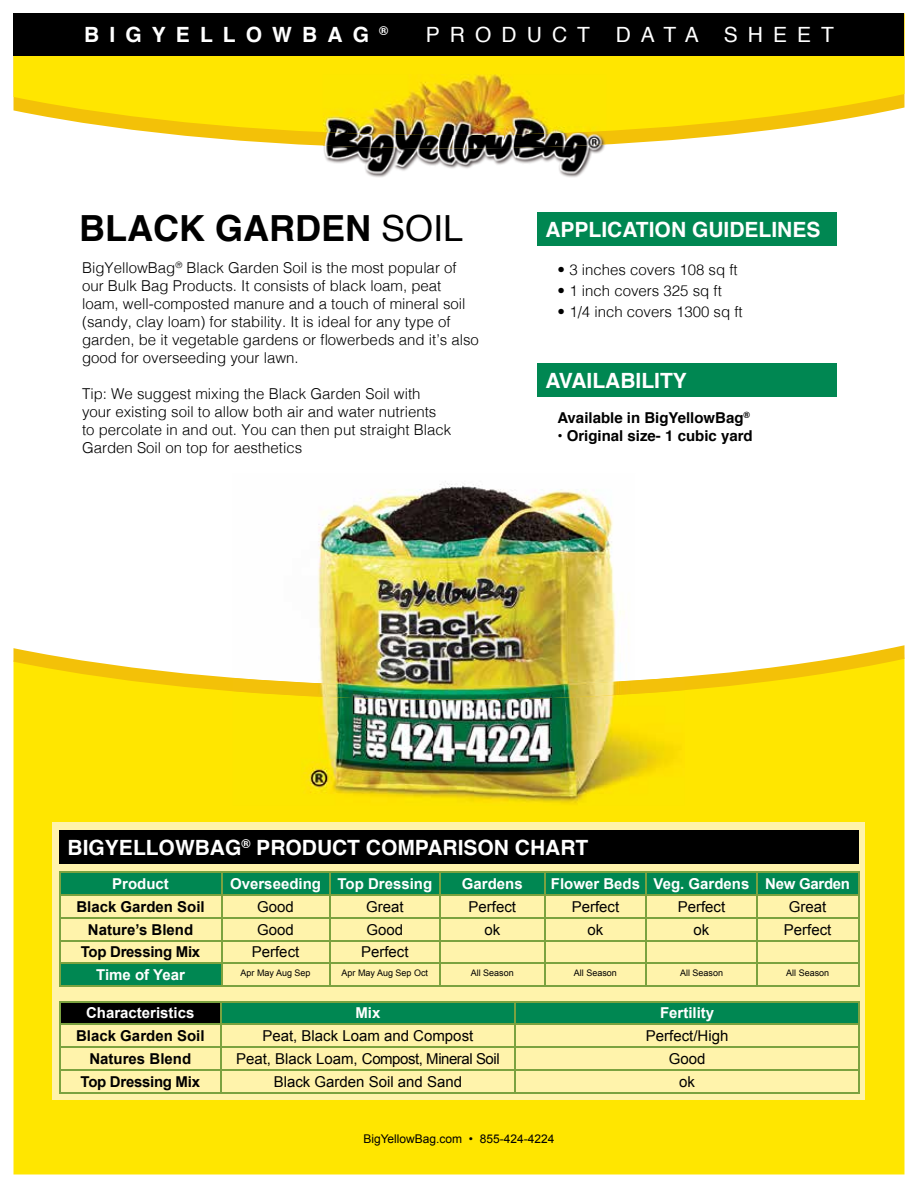
<style>
.page{position:relative;width:918px;height:1188px;background:#fff}
.page>*{position:absolute;margin:0;border:0;box-sizing:border-box;transform-origin:0 0}
.t1{font:700 36px "Helvetica";color:#000}
.t2{font:700 21px "Helvetica";color:#fff}
.t3{font:21px "Helvetica";letter-spacing:.48em;color:#fff}
.t4{font:700 21px "Helvetica";letter-spacing:.48em;color:#fff}
.t5{font:300 15px/18px "Helvetica";color:#000}
.t6{font:15px "Arial";color:#000}
.t7{font:700 15px "Arial";color:#fff}
.t8{font:700 15px "Arial";color:#000}
.t9{font:700 15px "Helvetica";color:#000}
.t10{font:15px "Arial";letter-spacing:-.03em;color:#000}
.t11{font:700 15px "Arial";letter-spacing:-.02em;color:#000}
.t12{font:12px "Arial";color:#000}
.t13{font:9px "Arial";color:#000}
.s1{font-weight:400}
</style>
<div class="page">
<div style="left:14px;top:700px;width:890px;height:474px;background:#ffe600"></div>
<svg style="left:13px;top:645px;width:891px;height:55px"></svg>
<svg style="left:178px;top:135px;width:548px;height:11px"></svg>
<svg style="left:14px;top:13px;width:891px;height:122px;background:#f9df13"></svg>
<img style="left:324px;top:148px;width:280px;height:30px">
<img style="left:323px;top:135px;width:283px;height:13px">
<img style="left:323px;top:74px;width:283px;height:61px">
<div style="left:537px;top:212px;width:299px;height:34px;background:#008752"></div>
<div style="left:537px;top:363px;width:299px;height:34px;background:#008752"></div>
<div style="left:53px;top:823px;width:812px;height:277px;background:#fff3ab"></div>
<div style="left:59px;top:830px;width:800px;height:33px;background:#000"></div>
<svg style="left:60px;top:872px;width:798px;height:114px"></svg>
<hr style="left:59px;top:871px;width:163px;height:1px;background:#7ba23f">
<hr style="left:222px;top:871px;width:108px;height:1px;background:#7ba23f">
<hr style="left:330px;top:871px;width:110px;height:1px;background:#7ba23f">
<hr style="left:440px;top:871px;width:105px;height:1px;background:#7ba23f">
<hr style="left:545px;top:871px;width:101px;height:1px;background:#7ba23f">
<hr style="left:646px;top:871px;width:111px;height:1px;background:#7ba23f">
<hr style="left:757px;top:871px;width:102px;height:1px;background:#7ba23f">
<hr style="left:59px;top:894px;width:163px;height:1px;background:#7ba23f">
<hr style="left:222px;top:894px;width:108px;height:1px;background:#7ba23f">
<hr style="left:330px;top:894px;width:110px;height:1px;background:#7ba23f">
<hr style="left:440px;top:894px;width:105px;height:1px;background:#7ba23f">
<hr style="left:545px;top:894px;width:101px;height:1px;background:#7ba23f">
<hr style="left:646px;top:894px;width:111px;height:1px;background:#7ba23f">
<hr style="left:757px;top:894px;width:102px;height:1px;background:#7ba23f">
<hr style="left:59px;top:917px;width:163px;height:1px;background:#7ba23f">
<hr style="left:222px;top:917px;width:108px;height:1px;background:#7ba23f">
<hr style="left:330px;top:917px;width:110px;height:1px;background:#7ba23f">
<hr style="left:440px;top:917px;width:105px;height:1px;background:#7ba23f">
<hr style="left:545px;top:917px;width:101px;height:1px;background:#7ba23f">
<hr style="left:646px;top:917px;width:111px;height:1px;background:#7ba23f">
<hr style="left:757px;top:917px;width:102px;height:1px;background:#7ba23f">
<hr style="left:59px;top:940px;width:163px;height:1px;background:#7ba23f">
<hr style="left:222px;top:940px;width:108px;height:1px;background:#7ba23f">
<hr style="left:330px;top:940px;width:110px;height:1px;background:#7ba23f">
<hr style="left:440px;top:940px;width:105px;height:1px;background:#7ba23f">
<hr style="left:545px;top:940px;width:101px;height:1px;background:#7ba23f">
<hr style="left:646px;top:940px;width:111px;height:1px;background:#7ba23f">
<hr style="left:757px;top:940px;width:102px;height:1px;background:#7ba23f">
<hr style="left:59px;top:963px;width:163px;height:1px;background:#7ba23f">
<svg style="left:59px;top:872px;width:1px;height:114px"></svg>
<hr style="left:222px;top:963px;width:108px;height:1px;background:#7ba23f">
<svg style="left:221px;top:872px;width:1px;height:114px"></svg>
<hr style="left:330px;top:963px;width:110px;height:1px;background:#7ba23f">
<svg style="left:329px;top:872px;width:1px;height:114px"></svg>
<hr style="left:440px;top:963px;width:105px;height:1px;background:#7ba23f">
<svg style="left:440px;top:872px;width:1px;height:114px"></svg>
<hr style="left:545px;top:963px;width:101px;height:1px;background:#7ba23f">
<svg style="left:544px;top:872px;width:1px;height:114px"></svg>
<hr style="left:646px;top:963px;width:111px;height:1px;background:#7ba23f">
<svg style="left:646px;top:872px;width:1px;height:114px"></svg>
<hr style="left:757px;top:963px;width:102px;height:1px;background:#7ba23f">
<svg style="left:756px;top:872px;width:1px;height:114px"></svg>
<svg style="left:858px;top:872px;width:1px;height:114px"></svg>
<hr style="left:59px;top:986px;width:163px;height:1px;background:#7ba23f">
<hr style="left:222px;top:986px;width:108px;height:1px;background:#7ba23f">
<hr style="left:330px;top:986px;width:110px;height:1px;background:#7ba23f">
<hr style="left:440px;top:986px;width:105px;height:1px;background:#7ba23f">
<hr style="left:545px;top:986px;width:101px;height:1px;background:#7ba23f">
<hr style="left:646px;top:986px;width:111px;height:1px;background:#7ba23f">
<hr style="left:757px;top:986px;width:102px;height:1px;background:#7ba23f">
<div style="left:60px;top:1002px;width:161px;height:22px;background:#000"></div>
<hr style="left:59px;top:1001px;width:162px;height:1px;background:#7ba23f">
<hr style="left:221px;top:1001px;width:294px;height:1px;background:#7ba23f">
<hr style="left:515px;top:1001px;width:345px;height:1px;background:#7ba23f">
<hr style="left:59px;top:1024px;width:162px;height:1px;background:#7ba23f">
<hr style="left:59px;top:1047px;width:162px;height:1px;background:#7ba23f">
<hr style="left:59px;top:1070px;width:162px;height:1px;background:#7ba23f">
<svg style="left:59px;top:1002px;width:1px;height:91px"></svg>
<svg style="left:220px;top:1002px;width:640px;height:91px"></svg>
<hr style="left:59px;top:1093px;width:162px;height:1px;background:#7ba23f">
<hr style="left:221px;top:1093px;width:294px;height:1px;background:#7ba23f">
<hr style="left:515px;top:1093px;width:345px;height:1px;background:#7ba23f">
<div style="left:14px;top:13px;width:890px;height:42px;background:#000"></div>
<img style="left:233px;top:481px;width:402px;height:196px">
<img style="left:635px;top:645px;width:50px;height:32px">
<img style="left:233px;top:700px;width:452px;height:106px">
<img style="left:233px;top:677px;width:452px;height:23px">
<h2 class="t4" style="left:84px;top:17px;width:305px">BIGYELLOWBAG <sup>®</sup></h2>
<h2 class="t3" style="left:426px;top:18px;width:410px">PRODUCT DATA SHEET</h2>
<h1 class="t1" style="left:79px;top:199px;width:386px">BLACK GARDEN <span class="s1">SOIL</span></h1>
<p class="t5" style="left:82px;top:258px;width:398px">BigYellowBag<sup>®</sup> Black Garden Soil is the most popular of our Bulk Bag Products. It consists of black loam, peat loam, well-composted manure and a touch of mineral soil (sandy, clay loam) for stability. It is ideal for any type of garden, be it vegetable gardens or flowerbeds and it’s also good for overseeding your lawn.</p>
<p class="t5" style="left:82px;top:384px;width:371px">Tip: We suggest mixing the Black Garden Soil with your existing soil to allow both air and water nutrients to percolate in and out. You can then put straight Black Garden Soil on top for aesthetics</p>
<h2 class="t2" style="left:545px;top:213px;width:276px">APPLICATION GUIDELINES</h2>
<p class="t5" style="left:557px;top:259px;width:182px">• 3 inches covers 108 sq ft</p>
<p class="t5" style="left:557px;top:280px;width:166px">• 1 inch covers 325 sq ft</p>
<p class="t5" style="left:557px;top:301px;width:187px">• 1/4 inch covers 1300 sq ft</p>
<h2 class="t2" style="left:545px;top:364px;width:143px">AVAILABILITY</h2>
<p class="t9" style="left:557px;top:405px;width:194px">Available in BigYellowBag<sup>®</sup></p>
<p class="t9" style="left:557px;top:423px;width:197px">• Original size- 1 cubic yard</p>
<h2 class="t2" style="left:68px;top:830px;width:522px">BIGYELLOWBAG<sup>®</sup> PRODUCT COMPARISON CHART</h2>
<p class="t7" style="left:112px;top:873px;width:58px">Product</p>
<p class="t7" style="left:230px;top:873px;width:204px">Overseeding Top Dressing</p>
<p class="t7" style="left:462px;top:873px;width:62px">Gardens</p>
<p class="t7" style="left:551px;top:873px;width:301px">Flower Beds Veg. Gardens New Garden</p>
<p class="t8" style="left:76px;top:896px;width:130px">Black Garden Soil</p>
<p class="t6" style="left:257px;top:897px;width:38px">Good</p>
<p class="t6" style="left:366px;top:897px;width:39px">Great</p>
<p class="t6" style="left:469px;top:897px;width:49px">Perfect</p>
<p class="t6" style="left:572px;top:897px;width:49px">Perfect</p>
<p class="t6" style="left:678px;top:897px;width:49px">Perfect</p>
<p class="t6" style="left:789px;top:897px;width:39px">Great</p>
<p class="t8" style="left:88px;top:919px;width:107px">Nature’s Blend</p>
<p class="t6" style="left:257px;top:919px;width:38px">Good</p>
<p class="t6" style="left:366px;top:919px;width:38px">Good</p>
<p class="t6" style="left:484px;top:919px;width:17px">ok</p>
<p class="t6" style="left:588px;top:919px;width:17px">ok</p>
<p class="t6" style="left:694px;top:919px;width:17px">ok</p>
<p class="t6" style="left:784px;top:919px;width:49px">Perfect</p>
<p class="t11" style="left:81px;top:942px;width:121px">Top Dressing Mix</p>
<p class="t6" style="left:252px;top:942px;width:49px">Perfect</p>
<p class="t6" style="left:361px;top:942px;width:49px">Perfect</p>
<p class="t7" style="left:96px;top:965px;width:90px">Time of Year</p>
<p class="t13" style="left:241px;top:967px;width:72px">Apr May Aug Sep</p>
<p class="t13" style="left:342px;top:967px;width:88px">Apr May Aug Sep Oct</p>
<p class="t13" style="left:471px;top:967px;width:45px">All Season</p>
<p class="t13" style="left:574px;top:967px;width:45px">All Season</p>
<p class="t13" style="left:680px;top:967px;width:45px">All Season</p>
<p class="t13" style="left:786px;top:967px;width:45px">All Season</p>
<p class="t7" style="left:86px;top:1003px;width:110px">Characteristics</p>
<p class="t7" style="left:355px;top:1003px;width:27px">Mix</p>
<p class="t7" style="left:660px;top:1003px;width:56px">Fertility</p>
<p class="t8" style="left:76px;top:1026px;width:130px">Black Garden Soil</p>
<p class="t6" style="left:262px;top:1026px;width:212px">Peat, Black Loam and Compost</p>
<p class="t6" style="left:646px;top:1026px;width:84px">Perfect/High</p>
<p class="t8" style="left:89px;top:1049px;width:103px">Natures Blend</p>
<p class="t10" style="left:236px;top:1049px;width:265px">Peat, Black Loam, Compost, Mineral Soil</p>
<p class="t6" style="left:669px;top:1049px;width:38px">Good</p>
<p class="t11" style="left:81px;top:1072px;width:121px">Top Dressing Mix</p>
<p class="t6" style="left:274px;top:1072px;width:190px">Black Garden Soil and Sand</p>
<p class="t6" style="left:679px;top:1072px;width:17px">ok</p>
<p class="t12" style="left:363px;top:1131px;width:193px">BigYellowBag.com • 855-424-4224</p>
</div>
